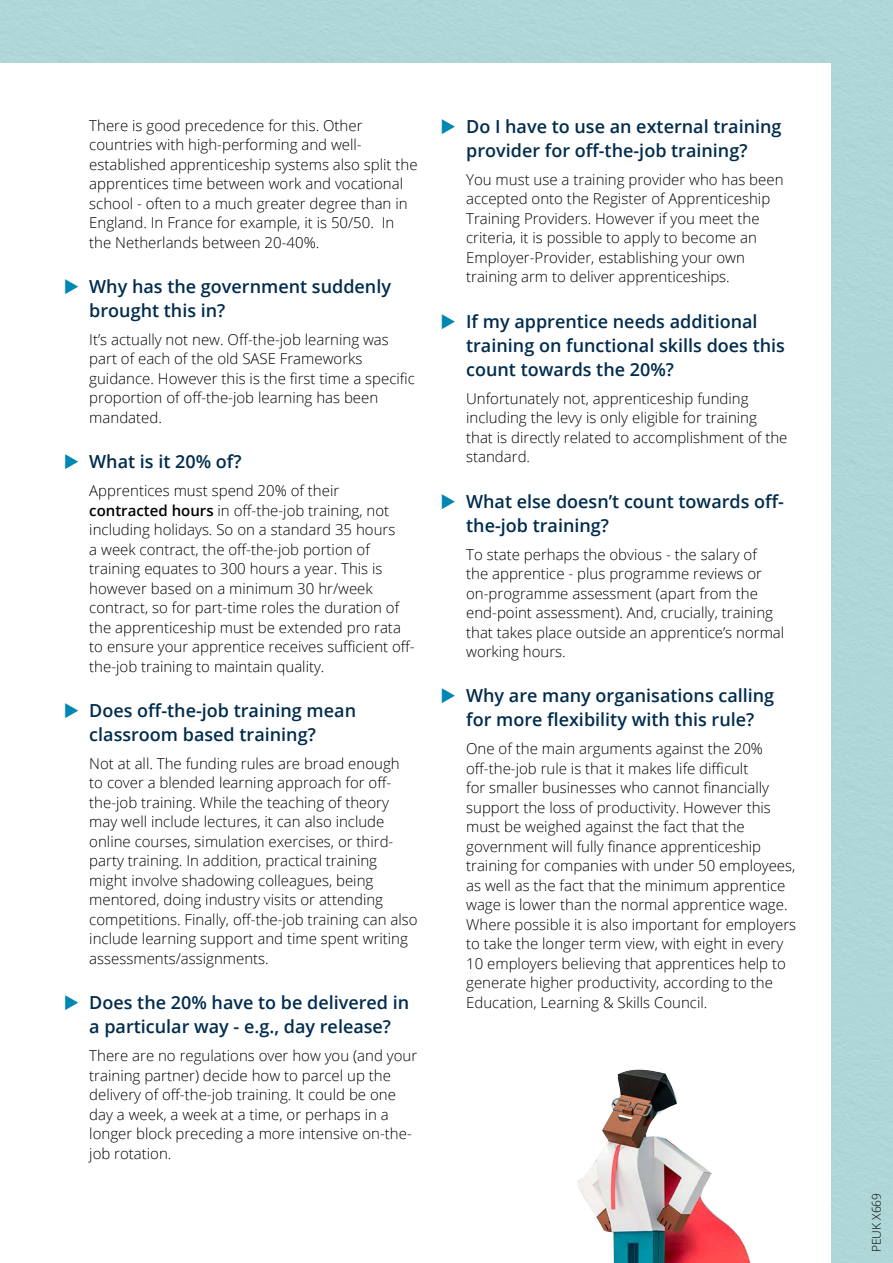
<style>
.page{position:relative;width:893px;height:1263px;background:#fff}
.page>*{position:absolute;margin:0;border:0;box-sizing:border-box;transform-origin:0 0}
.t1{font:600 18px/24px "Open Sans";color:#002c4d}
.t2{font:300 15px/19.5px "Open Sans";color:#000}
.t3{font:300 12px "Open Sans";color:#000}
.s1{color:#0087b1}
.s2{font-weight:600}
</style>
<div class="page">
<img style="left:577px;top:1069px;width:174px;height:194px">
<p class="t2" style="left:89px;top:115px;width:330px">There is good precedence for this. Other countries with high-performing and well&shy;established apprenticeship systems also split the apprentices time between work and vocational school - often to a much greater degree than in England. In France for example, it is 50/50. In the Netherlands between 20-40%.</p>
<p class="t1" style="left:89px;top:274px;width:303px;text-indent:-26px"><span class="s1">◆</span> Why has the government suddenly brought this in?</p>
<p class="t2" style="left:89px;top:329px;width:327px">It’s actually not new. Off-the-job learning was part of each of the old SASE Frameworks guidance. However this is the first time a specific proportion of off-the-job learning has been mandated.</p>
<p class="t1" style="left:64px;top:449px;width:179px"><span class="s1">◆</span> What is it 20% of?</p>
<p class="t2" style="left:89px;top:480px;width:327px">Apprentices must spend 20% of their <span class="s2">contracted hours</span> in off-the-job training, not including holidays. So on a standard 35 hours<br>a week contract, the off-the-job portion of training equates to 300 hours a year. This is however based on a minimum 30 hr/week contract, so for part-time roles the duration of the apprenticeship must be extended pro rata to ensure your apprentice receives sufficient off&shy;the-job training to maintain quality.</p>
<p class="t1" style="left:89px;top:698px;width:268px;text-indent:-26px"><span class="s1">◆</span> Does off-the-job training mean classroom based training?</p>
<p class="t2" style="left:89px;top:753px;width:330px">Not at all. The funding rules are broad enough<br>to cover a blended learning approach for off&shy;the-job training. While the teaching of theory may well include lectures, it can also include online courses, simulation exercises, or third&shy;party training. In addition, practical training might involve shadowing colleagues, being mentored, doing industry visits or attending competitions. Finally, off-the-job training can also include learning support and time spent writing assessments/assignments.</p>
<p class="t1" style="left:64px;top:990px;width:347px;text-align:center"><span class="s1">◆</span> Does the 20% have to be delivered in a particular way - e.g., day release?</p>
<p class="t2" style="left:89px;top:1045px;width:329px">There are no regulations over how you (and your training partner) decide how to parcel up the delivery of off-the-job training. It could be one day a week, a week at a time, or perhaps in a longer block preceding a more intensive on-the&shy;job rotation.</p>
<p class="t1" style="left:441px;top:114px;width:342px;text-align:center"><span class="s1">◆</span> Do I have to use an external training provider for off-the-job training?</p>
<p class="t2" style="left:466px;top:169px;width:319px">You must use a training provider who has been accepted onto the Register of Apprenticeship Training Providers. However if you meet the criteria, it is possible to apply to become an Employer-Provider, establishing your own training arm to deliver apprenticeships.</p>
<p class="t1" style="left:466px;top:309px;width:320px;text-indent:-26px"><span class="s1">◆</span> If my apprentice needs additional training on functional skills does this count towards the 20%?</p>
<p class="t2" style="left:466px;top:388px;width:323px">Unfortunately not, apprenticeship funding including the levy is only eligible for training that is directly related to accomplishment of the standard.</p>
<p class="t1" style="left:466px;top:489px;width:319px;text-indent:-26px"><span class="s1">◆</span> What else doesn’t count towards off&shy;the-job training?</p>
<p class="t2" style="left:466px;top:544px;width:320px">To state perhaps the obvious - the salary of<br>the apprentice - plus programme reviews or on-programme assessment (apart from the end-point assessment). And, crucially, training that takes place outside an apprentice’s normal working hours.</p>
<p class="t1" style="left:441px;top:683px;width:335px;text-align:center"><span class="s1">◆</span> Why are many organisations calling for more flexibility with this rule?</p>
<p class="t2" style="left:466px;top:739px;width:332px">One of the main arguments against the 20% off-the-job rule is that it makes life difficult<br>for smaller businesses who cannot financially support the loss of productivity. However this must be weighed against the fact that the government will fully finance apprenticeship training for companies with under 50 employees, as well as the fact that the minimum apprentice wage is lower than the normal apprentice wage.<br>Where possible it is also important for employers to take the longer term view, with eight in every 10 employers believing that apprentices help to generate higher productivity, according to the Education, Learning &amp; Skills Council.</p>
<p class="t3" style="left:868px;top:1252px;width:61px;rotate:-90deg">PEUK X669</p>
</div>
